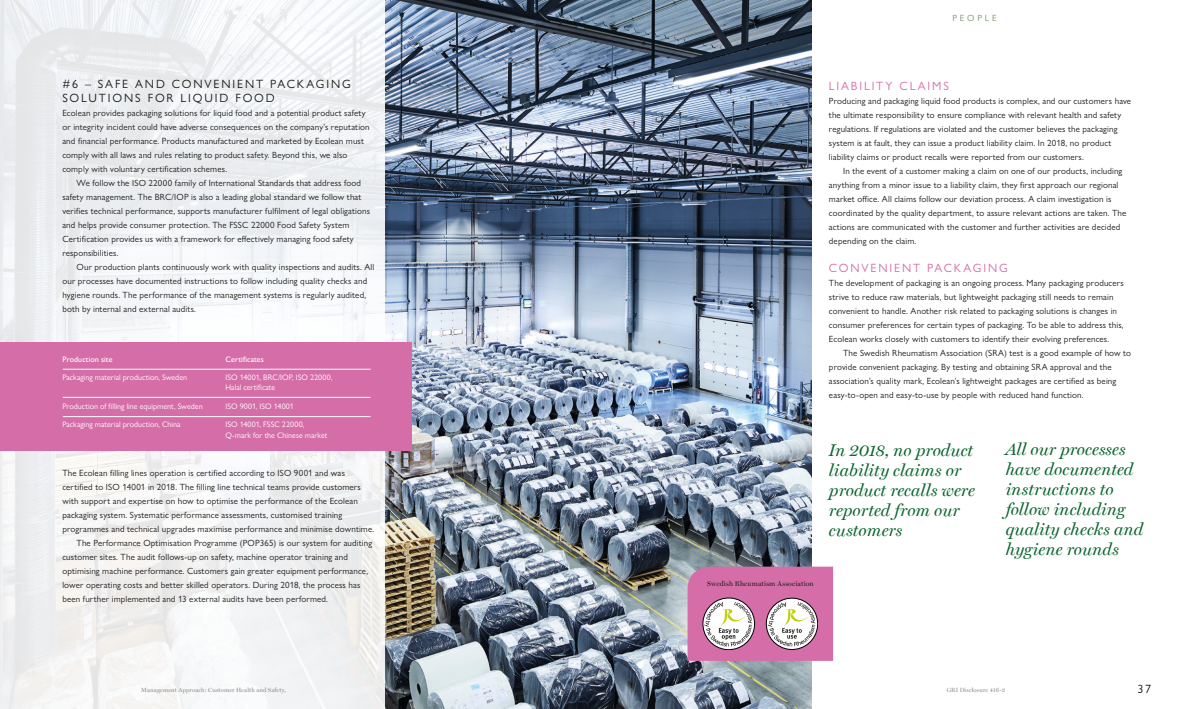
<style>
.page{position:relative;width:1191px;height:709px;background:#fff}
.page>*{position:absolute;margin:0;border:0;box-sizing:border-box;transform-origin:0 0}
.t1{font:italic 17px/20px "Miller Display";letter-spacing:.005em;color:#0e6630}
.t2{font:12px/14px "Gill Sans Nova";letter-spacing:.155em;color:#1d1d1b}
.t3{font:12px "Gill Sans Nova";letter-spacing:.155em;color:#d56ea8}
.t4{font:9px/14px "Gill Sans Nova";letter-spacing:.015em;color:#1d1d1b}
.t5{font:9px "Gill Sans Nova";letter-spacing:.305em;color:#7b976f}
.t6{font:8px/10px "Gill Sans Nova";letter-spacing:.005em;color:#fff}
.t7{font:500 8px "Gill Sans Nova";letter-spacing:.005em;color:#fff}
.t8{font:7px "Miller Display";letter-spacing:.025em;color:#1d1d1b}
.t9{font:6px "Miller Display";letter-spacing:.025em;color:#878787}
</style>
<div class="page">
<img style="left:385px;top:0;width:427px;height:709px">
<div style="left:0;top:0;width:385px;height:709px;background:#f0f2f3"></div>
<svg style="left:687px;top:566px;width:146px;height:95px"></svg>
<div style="left:0;top:342px;width:411px;height:108px;background:#d56ea8"></div>
<hr style="left:63px;top:369px;width:307px;height:1px;background:#fff">
<hr style="left:63px;top:397px;width:307px;height:1px;background:#fff">
<hr style="left:63px;top:416px;width:307px;height:1px;background:#fff">
<p class="t2" style="left:62px;top:77px;width:290px">#6 – SAFE AND CONVENIENT PACKAGING<br>SOLUTIONS FOR LIQUID FOOD</p>
<p class="t4" style="left:62px;top:106px;width:309px">Ecolean provides packaging solutions for liquid food and a potential product safety or integrity incident could have adverse consequences on the company’s reputation and financial performance. Products manufactured and marketed by Ecolean must comply with all laws and rules relating to product safety. Beyond this, we also comply with voluntary certification schemes.</p>
<p class="t4" style="left:62px;top:176px;width:309px;text-indent:14px">We follow the ISO 22000 family of International Standards that address food safety management. The BRC/IOP is also a leading global standard we follow that verifies technical performance, supports manufacturer fulfilment of legal obligations and helps provide consumer protection. The FSSC 22000 Food Safety System Certification provides us with a framework for effectively managing food safety responsibilities.</p>
<p class="t4" style="left:62px;top:260px;width:313px;text-indent:14px">Our production plants continuously work with quality inspections and audits. All our processes have documented instructions to follow including quality checks and hygiene rounds. The performance of the management systems is regularly audited, both by internal and external audits.</p>
<p class="t7" style="left:62px;top:354px;width:52px">Production site</p>
<p class="t7" style="left:225px;top:354px;width:40px">Certificates</p>
<p class="t6" style="left:62px;top:372px;width:126px">Packaging material production, Sweden</p>
<p class="t6" style="left:225px;top:372px;width:109px">ISO 14001, BRC/IOP, ISO 22000,<br>Halal certificate</p>
<p class="t6" style="left:62px;top:401px;width:142px">Production of filling line equipment, Sweden</p>
<p class="t6" style="left:225px;top:401px;width:70px">ISO 9001, ISO 14001</p>
<p class="t6" style="left:62px;top:419px;width:120px">Packaging material production, China</p>
<p class="t6" style="left:225px;top:419px;width:103px">ISO 14001, FSSC 22000,<br>Q-mark for the Chinese market</p>
<p class="t4" style="left:62px;top:465px;width:313px">The Ecolean filling lines operation is certified according to ISO 9001 and was certified to ISO 14001 in 2018. The filling line technical teams provide customers with support and expertise on how to optimise the performance of the Ecolean packaging system. Systematic performance assessments, customised training programmes and technical upgrades maximise performance and minimise downtime.</p>
<p class="t4" style="left:62px;top:535px;width:311px;text-indent:14px">The Performance Optimisation Programme (POP365) is our system for auditing customer sites. The audit follows-up on safety, machine operator training and optimising machine performance. Customers gain greater equipment performance, lower operating costs and better skilled operators. During 2018, the process has been further implemented and 13 external audits have been performed.</p>
<p class="t5" style="left:952px;top:13px;width:45px">PEOPLE</p>
<p class="t3" style="left:829px;top:78px;width:122px">LIABILITY CLAIMS</p>
<p class="t4" style="left:829px;top:93px;width:304px">Producing and packaging liquid food products is complex, and our customers have the ultimate responsibility to ensure compliance with relevant health and safety regulations. If regulations are violated and the customer believes the packaging system is at fault, they can issue a product liability claim. In 2018, no product liability claims or product recalls were reported from our customers.</p>
<p class="t4" style="left:829px;top:163px;width:299px;text-indent:14px">In the event of a customer making a claim on one of our products, including anything from a minor issue to a liability claim, they first approach our regional market office. All claims follow our deviation process. A claim investigation is coordinated by the quality department, to assure relevant actions are taken. The actions are communicated with the customer and further activities are decided depending on the claim.</p>
<p class="t3" style="left:829px;top:260px;width:180px">CONVENIENT PACKAGING</p>
<p class="t4" style="left:829px;top:275px;width:296px">The development of packaging is an ongoing process. Many packaging producers strive to reduce raw materials, but lightweight packaging still needs to remain convenient to handle. Another risk related to packaging solutions is changes in consumer preferences for certain types of packaging. To be able to address this, Ecolean works closely with customers to identify their evolving preferences.</p>
<p class="t4" style="left:829px;top:345px;width:304px;text-indent:14px">The Swedish Rheumatism Association (SRA) test is a good example of how to provide convenient packaging. By testing and obtaining SRA approval and the association’s quality mark, Ecolean’s lightweight packages are certified as being easy-to-open and easy-to-use by people with reduced hand function.</p>
<p class="t1" style="left:829px;top:440px;width:147px">In 2018, no product liability claims or product recalls were reported from our customers</p>
<p class="t8" style="left:707px;top:579px;width:108px">Swedish Rheumatism Association</p>
<p class="t1" style="left:1005px;top:439px;width:129px">All our processes have documented</p>
<p class="t1" style="left:1005px;top:479px;width:109px">instructions to</p>
<p class="t1" style="left:1005px;top:499px;width:139px">follow including quality checks and hygiene rounds</p>
<p class="t9" style="left:141px;top:686px;width:146px">Management Approach: Customer Health and Safety,</p>
<p class="t9" style="left:946px;top:686px;width:60px">GRI Disclosure 416-2</p>
<h2 class="t2" style="left:1137px;top:681px;width:15px">37</h2>
</div>
